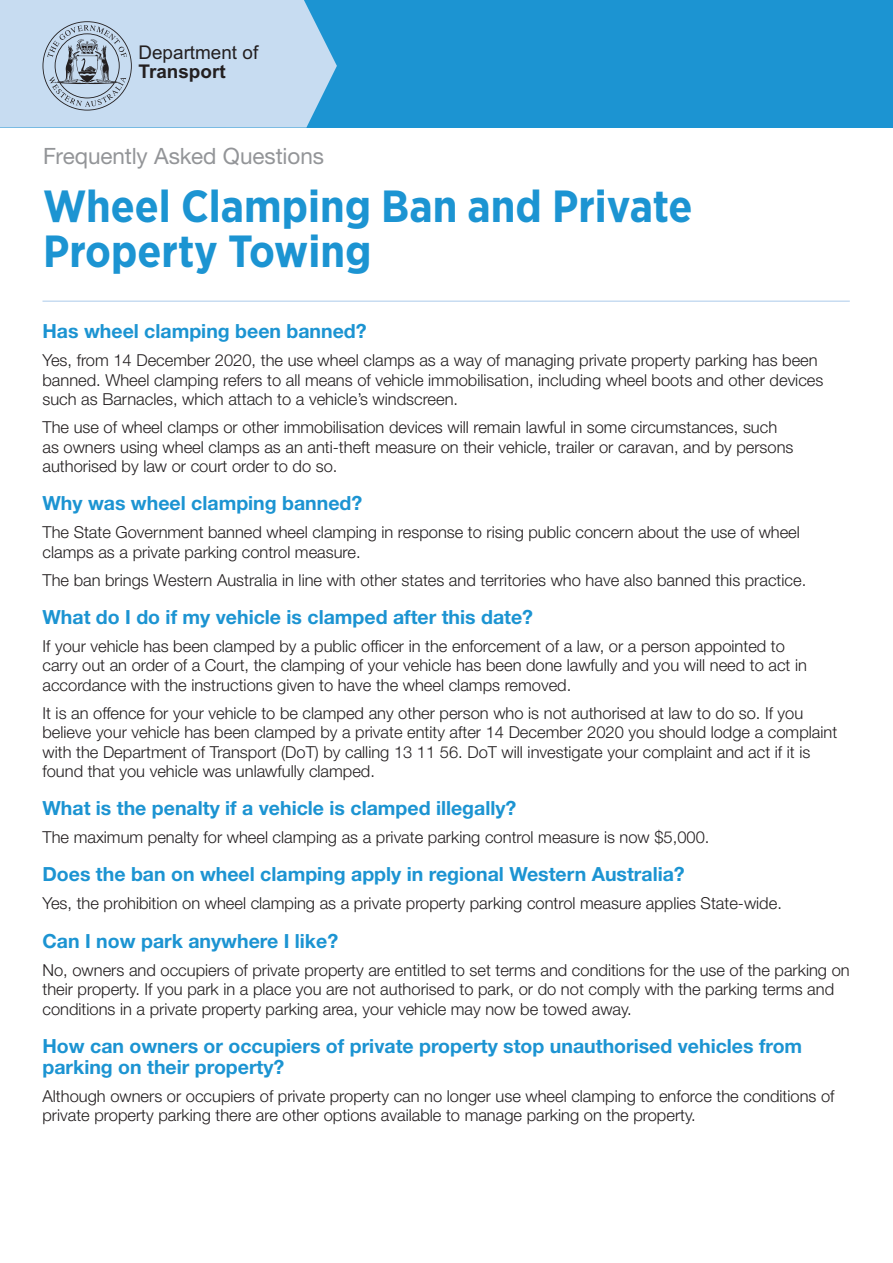
<style>
.page{position:relative;width:893px;height:1263px;background:#fff}
.page>*{position:absolute;margin:0;border:0;box-sizing:border-box;transform-origin:0 0}
.t1{font:700 45px/45px "Gotham Narrow";color:#1c94d2}
.t2{font:22.5px "Helvetica Neue LT Std";letter-spacing:-.005em;color:#939598}
.t3{font:700 19.5px/21px "Helvetica Neue LT Std";color:#1c94d2}
.t4{font:18.9px "Arial";color:#231f20}
.t5{font:700 18.9px "Arial";color:#231f20}
.t6{font:300 16.5px/19.5px "Helvetica Neue LT Std";color:#231f20}
</style>
<div class="page">
<div style="left:0;top:0;width:893px;height:128px;background:#1c94d2"></div>
<svg style="left:0;top:0;width:337px;height:128px;background:#b8d2e8"></svg>
<hr style="left:43px;top:300px;width:807px;height:2px;background:#c7dcf1">
<p class="t4" style="left:138px;top:40px;width:121px">Department of</p>
<p class="t5" style="left:138px;top:59px;width:89px">Transport</p>
<h1 class="t2" style="left:43px;top:142px;width:282px">Frequently Asked Questions</h1>
<h1 class="t1" style="left:43px;top:184px;width:651px">Wheel Clamping Ban and Private<br>Property Towing</h1>
<p class="t3" style="left:43px;top:320px;width:326px">Has wheel clamping been banned?</p>
<p class="t6" style="left:43px;top:350px;width:782px">Yes, from 14 December 2020, the use wheel clamps as a way of managing private property parking has been banned. Wheel clamping refers to all means of vehicle immobilisation, including wheel boots and other devices such as Barnacles, which attach to a vehicle’s windscreen.</p>
<p class="t6" style="left:43px;top:417px;width:752px">The use of wheel clamps or other immobilisation devices will remain lawful in some circumstances, such as owners using wheel clamps as an anti-theft measure on their vehicle, trailer or caravan, and by persons authorised by law or court order to do so.</p>
<p class="t3" style="left:43px;top:492px;width:321px">Why was wheel clamping banned?</p>
<p class="t6" style="left:43px;top:522px;width:759px">The State Government banned wheel clamping in response to rising public concern about the use of wheel clamps as a private parking control measure.</p>
<p class="t6" style="left:43px;top:570px;width:765px">The ban brings Western Australia in line with other states and territories who have also banned this practice.</p>
<p class="t3" style="left:43px;top:606px;width:492px">What do I do if my vehicle is clamped after this date?</p>
<p class="t6" style="left:43px;top:636px;width:766px">If your vehicle has been clamped by a public officer in the enforcement of a law, or a person appointed to carry out an order of a Court, the clamping of your vehicle has been done lawfully and you will need to act in accordance with the instructions given to have the wheel clamps removed.</p>
<p class="t6" style="left:43px;top:703px;width:796px">It is an offence for your vehicle to be clamped any other person who is not authorised at law to do so. If you believe your vehicle has been clamped by a private entity after 14 December 2020 you should lodge a complaint with the Department of Transport (DoT) by calling 13 11 56. DoT will investigate your complaint and act if it is found that you vehicle was unlawfully clamped.</p>
<p class="t3" style="left:43px;top:797px;width:475px">What is the penalty if a vehicle is clamped illegally?</p>
<p class="t6" style="left:43px;top:827px;width:668px">The maximum penalty for wheel clamping as a private parking control measure is now $5,000.</p>
<p class="t3" style="left:43px;top:863px;width:644px">Does the ban on wheel clamping apply in regional Western Australia?</p>
<p class="t6" style="left:43px;top:893px;width:741px">Yes, the prohibition on wheel clamping as a private property parking control measure applies State-wide.</p>
<p class="t3" style="left:43px;top:929px;width:297px">Can I now park anywhere I like?</p>
<p class="t6" style="left:43px;top:959px;width:809px">No, owners and occupiers of private property are entitled to set terms and conditions for the use of the parking on their property. If you park in a place you are not authorised to park, or do not comply with the parking terms and conditions in a private property parking area, your vehicle may now be towed away.</p>
<p class="t3" style="left:43px;top:1035px;width:761px">How can owners or occupiers of private property stop unauthorised vehicles from parking on their property?</p>
<p class="t6" style="left:43px;top:1085px;width:793px">Although owners or occupiers of private property can no longer use wheel clamping to enforce the conditions of private property parking there are other options available to manage parking on the property.</p>
</div>
